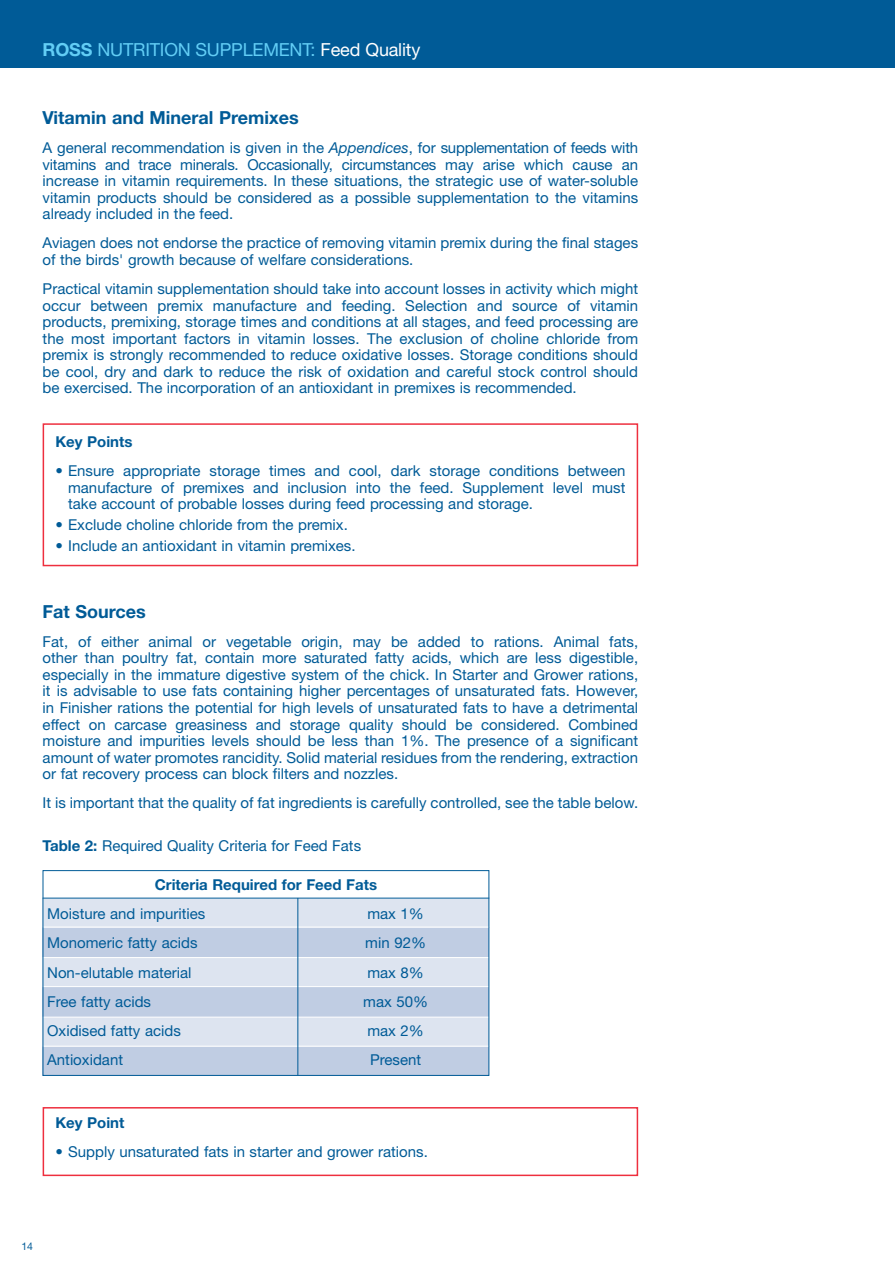
<style>
.page{position:relative;width:895px;height:1264px;background:#fff}
.page>*{position:absolute;margin:0;border:0;box-sizing:border-box;transform-origin:0 0}
.t1{font:700 18px "Helvetica Neue";color:#005b97}
.t2{font:18px "Helvetica Neue";letter-spacing:-.01em;color:#62cdf5}
.t3{font:15px/16.5px "Helvetica Neue";color:#005b97;text-align:justify}
.t4{font:700 15px "Helvetica Neue";color:#005b97}
.t5{font:10.5px "Helvetica Neue";color:#005b97}
.s1{font-weight:700}
.s2{color:#fff}
.s3{font-style:italic}
</style>
<div class="page">
<div style="left:43px;top:898px;width:446px;height:177px;background:#c0cde3"></div>
<div style="left:43px;top:898px;width:446px;height:29px;background:#dde4f0"></div>
<div style="left:43px;top:897px;width:447px;height:30px;border:1px solid #fff"></div>
<div style="left:43px;top:957px;width:446px;height:29px;background:#dde4f0"></div>
<div style="left:43px;top:957px;width:447px;height:30px;border:1px solid #fff"></div>
<div style="left:43px;top:1017px;width:446px;height:29px;background:#dde4f0"></div>
<div style="left:43px;top:1016px;width:447px;height:30px;border:1px solid #fff"></div>
<div style="left:0;top:0;width:895px;height:68px;background:#005b97"></div>
<div style="left:43px;top:870px;width:446px;height:205px;border:1px solid #005b97"></div>
<hr style="left:297px;top:898px;width:1px;height:177px;background:#005b97">
<hr style="left:43px;top:897px;width:446px;height:1px;background:#005b97">
<div style="left:43px;top:1107px;width:595px;height:69px;border:2px solid #ee2f3e"></div>
<div style="left:43px;top:423px;width:595px;height:143px;border:2px solid #ee2f3e"></div>
<p class="t2" style="left:43px;top:43px;width:379px"><span class="s1">ROSS</span> NUTRITION SUPPLEMENT: <span class="s2">Feed Quality</span></p>
<p class="t1" style="left:43px;top:111px;width:258px">Vitamin and Mineral Premixes</p>
<p class="t3" style="left:43px;top:141px;width:597px">A general recommendation is given in the <span class="s3">Appendices</span>, for supplementation of feeds with vitamins and trace minerals. Occasionally, circumstances may arise which cause an increase in vitamin requirements. In these situations, the strategic use of water-soluble vitamin products should be considered as a possible supplementation to the vitamins already included in the feed.</p>
<p class="t3" style="left:43px;top:236px;width:597px">Aviagen does not endorse the practice of removing vitamin premix during the final stages of the birds' growth because of welfare considerations.</p>
<p class="t3" style="left:43px;top:282px;width:597px">Practical vitamin supplementation should take into account losses in activity which might occur between premix manufacture and feeding. Selection and source of vitamin products, premixing, storage times and conditions at all stages, and feed processing are the most important factors in vitamin losses. The exclusion of choline chloride from premix is strongly recommended to reduce oxidative losses. Storage conditions should be cool, dry and dark to reduce the risk of oxidation and careful stock control should be exercised. The incorporation of an antioxidant in premixes is recommended.</p>
<p class="t4" style="left:55px;top:436px;width:79px">Key Points</p>
<p class="t3" style="left:68px;top:464px;width:559px;text-indent:-13px">• Ensure appropriate storage times and cool, dark storage conditions between manufacture of premixes and inclusion into the feed. Supplement level must take account of probable losses during feed processing and storage.</p>
<p class="t3" style="left:55px;top:518px;width:294px">• Exclude choline chloride from the premix.</p>
<p class="t3" style="left:55px;top:538px;width:302px">• Include an antioxidant in vitamin premixes.</p>
<p class="t1" style="left:43px;top:605px;width:105px">Fat Sources</p>
<p class="t3" style="left:43px;top:635px;width:597px">Fat, of either animal or vegetable origin, may be added to rations. Animal fats, other than poultry fat, contain more saturated fatty acids, which are less digestible, especially in the immature digestive system of the chick. In Starter and Grower rations, it is advisable to use fats containing higher percentages of unsaturated fats. However, in Finisher rations the potential for high levels of unsaturated fats to have a detrimental effect on carcase greasiness and storage quality should be considered. Combined moisture and impurities levels should be less than 1%. The presence of a significant amount of water promotes rancidity. Solid material residues from the rendering, extraction or fat recovery process can block filters and nozzles.</p>
<p class="t3" style="left:43px;top:796px;width:597px">It is important that the quality of fat ingredients is carefully controlled, see the table below.</p>
<p class="t3" style="left:43px;top:839px;width:320px"><span class="s1">Table 2:</span> Required Quality Criteria for Feed Fats</p>
<p class="t4" style="left:155px;top:879px;width:224px">Criteria Required for Feed Fats</p>
<p class="t3" style="left:47px;top:907px;width:160px">Moisture and impurities</p>
<p class="t3" style="left:367px;top:907px;width:58px">max 1%</p>
<p class="t3" style="left:47px;top:936px;width:152px">Monomeric fatty acids</p>
<p class="t3" style="left:365px;top:936px;width:62px">min 92%</p>
<p class="t3" style="left:47px;top:965px;width:146px">Non-elutable material</p>
<p class="t3" style="left:367px;top:965px;width:58px">max 8%</p>
<p class="t3" style="left:47px;top:994px;width:105px">Free fatty acids</p>
<p class="t3" style="left:363px;top:994px;width:66px">max 50%</p>
<p class="t3" style="left:47px;top:1024px;width:135px">Oxidised fatty acids</p>
<p class="t3" style="left:367px;top:1024px;width:58px">max 2%</p>
<p class="t3" style="left:47px;top:1053px;width:77px">Antioxidant</p>
<p class="t3" style="left:370px;top:1053px;width:53px">Present</p>
<p class="t4" style="left:55px;top:1116px;width:71px">Key Point</p>
<p class="t3" style="left:55px;top:1144px;width:374px">• Supply unsaturated fats in starter and grower rations.</p>
<p class="t5" style="left:21px;top:1242px;width:13px">14</p>
</div>
